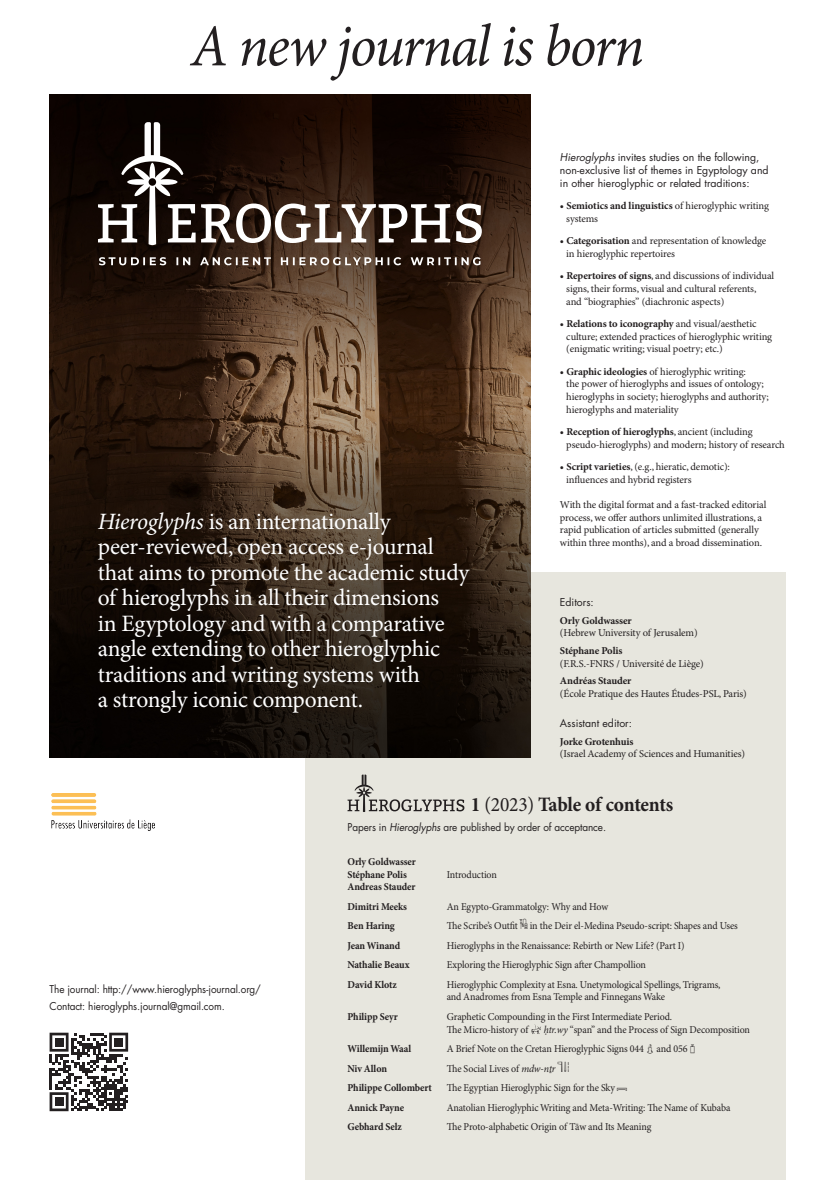
<style>
.page{position:relative;width:835px;height:1180px;background:#fff}
.page>*{position:absolute;margin:0;border:0;box-sizing:border-box;transform-origin:0 0}
.t1{font:59.5px "Minion Pro Hiero It";letter-spacing:-.03em;color:#231f20;scale:.95 1}
.t2{font:23.45px/25.5px "Minion Pro Hiero Regular";letter-spacing:-.01em;color:#fff}
.t3{font:20.47px "Minion Pro Hiero Bold";letter-spacing:-.015em;color:#231f20;scale:.95 1}
.t4{font:10.5px/12.6px "Minion Pro Hiero Regular";letter-spacing:-.01em;color:#231f20}
.t5{font:10.5px "Minion Pro Hiero Regular";letter-spacing:-.01em;color:#231f20;scale:.95 1}
.t6{font:10.5px/12.6px "Minion Pro Hiero Bold";letter-spacing:-.01em;color:#231f20;scale:.95 1}
.t7{font:10.5px/12.6px "Futura Std Hiero";color:#231f20}
.t8{font:10.5px "Futura Std Hiero";color:#231f20;scale:.95 1}
.s1{font-family:"Minion Pro Hiero It"}
.s2{font-style:italic}
.s3{font-family:"Minion Pro Hiero Bold"}
.s4{font-family:"Minion Pro Hiero Regular"}
.s5{font-family:"Malia Archives Maigre"}
</style>
<div class="page">
<div style="left:305px;top:572px;width:480px;height:608px;background:#e7e6de"></div>
<img style="left:50px;top:95px;width:480px;height:662px">
<svg style="left:201px;top:203px;width:249px;height:40px"></svg>
<svg style="left:456px;top:203px;width:25px;height:40px"></svg>
<svg style="left:98px;top:122px;width:97px;height:123px"></svg>
<svg style="left:99px;top:257px;width:381px;height:8px"></svg>
<svg style="left:50px;top:1032px;width:78px;height:79px"></svg>
<div style="left:55px;top:1038px;width:8px;height:8px;background:#231f20"></div>
<div style="left:115px;top:1038px;width:8px;height:8px;background:#231f20"></div>
<div style="left:55px;top:1097px;width:8px;height:8px;background:#231f20"></div>
<img style="left:51px;top:793px;width:104px;height:38px">
<svg style="left:347px;top:774px;width:117px;height:38px"></svg>
<svg style="left:531px;top:1024px;width:10px;height:10px"></svg>
<p class="t1" style="left:191px;top:11px;width:478px">A new journal is born</p>
<p class="t2" style="left:98px;top:509px;width:373px"><span class="s1">Hieroglyphs</span> is an internationally peer-reviewed, open access -e journal that aims to promote the academic study of hieroglyphs in all their dimensions<br>in Egyptology and with a comparative angle extending to other hieroglyphic traditions and writing systems with<br>a strongly iconic component.</p>
<p class="t7" style="left:560px;top:151px;width:210px"><span class="s2">Hieroglyphs</span> invites studies on the following, non-exclusive list of themes in Egyptology and in other hieroglyphic or related traditions:</p>
<p class="t4" style="left:566px;top:200px;width:204px;text-indent:-6px"><span class="s3">• Semiotics and linguistics</span> of hieroglyphic writing systems</p>
<p class="t4" style="left:566px;top:235px;width:201px;text-indent:-6px"><span class="s3">• Categorisation</span> and representation of knowledge in hieroglyphic repertoires</p>
<p class="t4" style="left:566px;top:270px;width:209px;text-indent:-6px"><span class="s3">• Repertoires of signs</span>, and discussions of individual signs, their forms, visual and cultural referents, and “biographies” (diachronic aspects(</p>
<p class="t4" style="left:566px;top:318px;width:207px;text-indent:-6px"><span class="s3">• Relations to iconography</span> and visual/aesthetic culture; extended practices of hieroglyphic writing (enigmatic writing; visual poetry; etc (.</p>
<p class="t4" style="left:566px;top:365px;width:204px;text-indent:-6px"><span class="s3">• Graphic ideologies</span> of hieroglyphic writing:<br>the power of hieroglyphs and issues of ontology; hieroglyphs in society; hieroglyphs and authority; hieroglyphs and materiality</p>
<p class="t4" style="left:566px;top:426px;width:220px;text-indent:-6px"><span class="s3">• Reception of hieroglyphs</span>, ancient (including pseudo-hieroglyphs) and modern; history of research</p>
<p class="t4" style="left:566px;top:461px;width:165px;text-indent:-6px"><span class="s3">• Script varieties</span> g.e(, ., hieratic, demotic :( influences and hybrid registers</p>
<p class="t4" style="left:560px;top:499px;width:208px">With the digital format and a fast-tracked editorial process, we offer authors unlimited illustrations a, rapid publication of articles submitted (generally within three months ,) and a broad dissemination.</p>
<p class="t7" style="left:560px;top:596px;width:35px">Editors:</p>
<p class="t4" style="left:560px;top:614px;width:139px"><span class="s3">Orly Goldwasser<br></span>(Hebrew University of Jerusalem(</p>
<p class="t4" style="left:560px;top:645px;width:145px"><span class="s3">Stéphane Polis<br></span>R. F( S. .-FNRS / Université de Liège(</p>
<p class="t4" style="left:560px;top:675px;width:188px"><span class="s3">Andréas Stauder<br></span>(École Pratique des Hautes Études-PSL, Paris(</p>
<p class="t7" style="left:560px;top:717px;width:73px">Assistant editor:</p>
<p class="t4" style="left:560px;top:735px;width:187px"><span class="s3">Jorke Grotenhuis<br></span>(Israel Academy of Sciences and Humanities(</p>
<p class="t3" style="left:470px;top:792px;width:215px">1 <span class="s4">(2023)</span> Table of contents</p>
<p class="t8" style="left:347px;top:821px;width:274px">Papers in <span class="s2">Hieroglyphs</span> are published by order of acceptance.</p>
<p class="t8" style="left:50px;top:982px;width:224px">The journal: http://www.hieroglyphs-journal.org/</p>
<p class="t8" style="left:50px;top:999px;width:186px">Contact: hieroglyphs.journal@gmail.com.</p>
<p class="t6" style="left:347px;top:855px;width:73px">Orly Goldwasser</p>
<p class="t6" style="left:347px;top:868px;width:73px">Stéphane Polis<br>Andreas Stauder</p>
<p class="t5" style="left:446px;top:868px;width:54px">Introduction</p>
<p class="t6" style="left:347px;top:900px;width:64px">Dimitri Meeks</p>
<p class="t5" style="left:446px;top:900px;width:171px">An Egypto-Grammatolgy: Why and How</p>
<p class="t6" style="left:347px;top:920px;width:51px">Ben Haring</p>
<p class="t5" style="left:446px;top:919px;width:76px">The Scribes’ Outfit</p>
<p class="t5" style="left:529px;top:919px;width:221px">in the Deir el-Medina Pseudo-script: Shapes and Uses</p>
<p class="t6" style="left:347px;top:939px;width:57px">Jean Winand</p>
<p class="t5" style="left:446px;top:939px;width:252px">Hieroglyphs in the Renaissance: Rebirth or New Life? (Part (I</p>
<p class="t6" style="left:347px;top:959px;width:67px">Nathalie Beaux</p>
<p class="t5" style="left:446px;top:958px;width:211px">Exploring the Hieroglyphic Sign after Champollion</p>
<p class="t6" style="left:347px;top:978px;width:54px">David Klotz</p>
<p class="t5" style="left:446px;top:978px;width:289px">Hieroglyphic Complexity at Esna. Unetymological Spellings, Trigrams,</p>
<p class="t6" style="left:347px;top:1010px;width:55px">Philipp Seyr</p>
<p class="t5" style="left:446px;top:991px;width:231px">and Anadromes from Esna Temple and Finnegans Wake</p>
<p class="t5" style="left:446px;top:1010px;width:239px">Graphetic Compounding in the First Intermediate Period.</p>
<p class="t6" style="left:347px;top:1043px;width:69px">Willemijn Waal</p>
<p class="t5" style="left:543px;top:1023px;width:219px"><span class="s1">ḥtr.wy</span> “span” and the Process of Sign Decomposition</p>
<p class="t5" style="left:446px;top:1023px;width:87px">The Micro-history of</p>
<p class="t5" style="left:446px;top:1042px;width:264px">A Brief Note on the Cretan Hieroglyphic Signs 044 <span class="s5">i</span> and 056 <span class="s5">e</span></p>
<p class="t6" style="left:347px;top:1062px;width:43px">Niv Allon</p>
<p class="t5" style="left:446px;top:1062px;width:116px">The Social Lives of <span class="s1">mdw-nṯr</span></p>
<p class="t6" style="left:347px;top:1082px;width:90px">Philippe Collombert</p>
<p class="t5" style="left:446px;top:1081px;width:178px">The Egyptian Hieroglyphic Sign for the Sky</p>
<p class="t6" style="left:347px;top:1101px;width:61px">Annick Payne</p>
<p class="t5" style="left:446px;top:1101px;width:300px">Anatolian Hieroglyphic Writing and Meta-Writing: The Name of Kubaba</p>
<p class="t6" style="left:347px;top:1121px;width:59px">Gebhard Selz</p>
<p class="t5" style="left:446px;top:1120px;width:217px">The Proto-alphabetic Origin of Tāw and Its Meaning</p>
</div>
